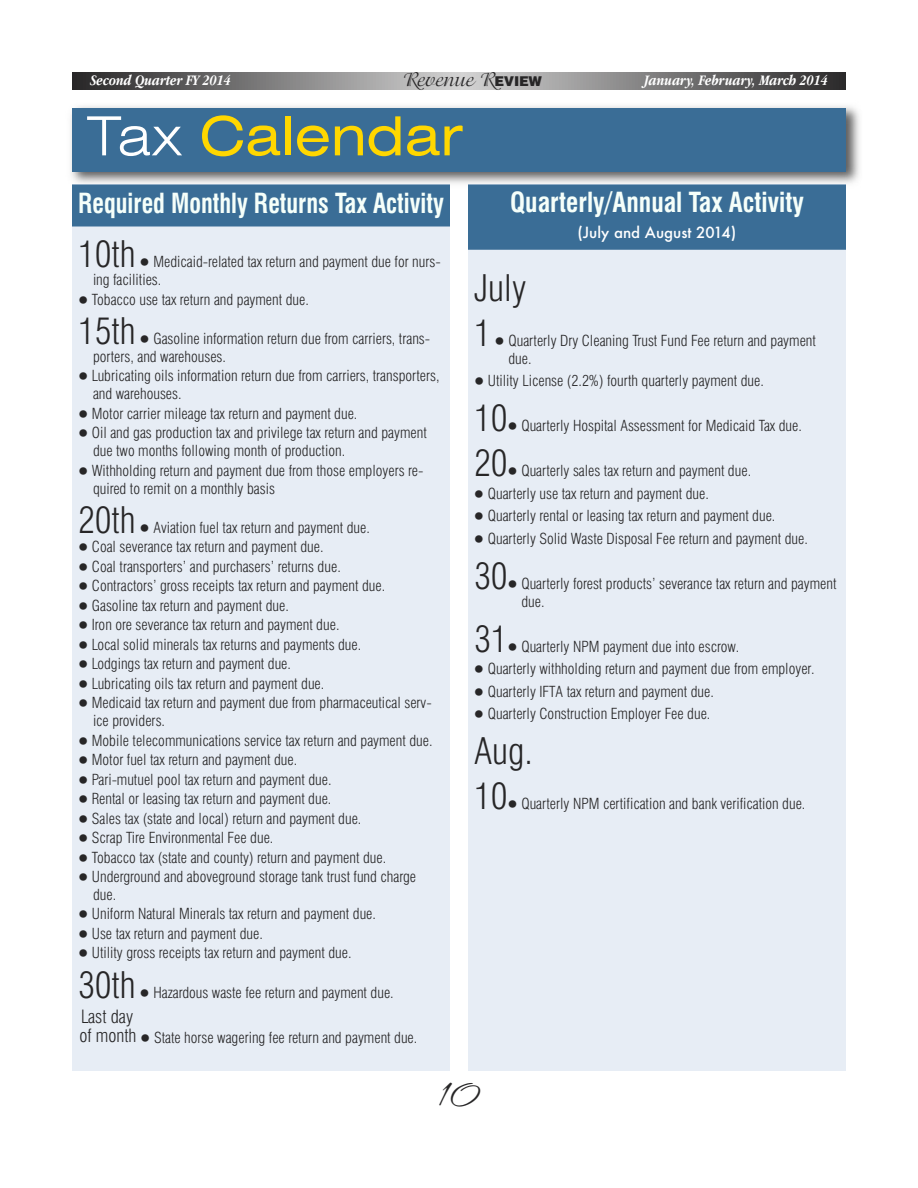
<style>
.page{position:relative;width:918px;height:1188px;background:#fff}
.page>*{position:absolute;margin:0;border:0;box-sizing:border-box;transform-origin:0 0}
.t1{font:expanded 54px "Swiss 721 BT";color:#ffd700}
.t2{font:300 condensed 36px/45px "Swiss 721 BT";color:#272627}
.t3{font:36px "Aquarelle";color:#272627}
.t4{font:700 condensed 27px "Swiss 721 BT";color:#f5fffa;scale:.9 1}
.t5{font:700 condensed 27px "Swiss 721 BT";color:#f5fffa;scale:.95 1}
.t6{font:21px "Isadora";color:#272627}
.t7{font:300 condensed 18px "Swiss 721 BT";color:#272627}
.t8{font:300 condensed 15px/18px "Swiss 721 BT";color:#272627}
.t9{font:italic 700 condensed 15px "Garamond IT Cby BT";color:#fff}
.t10{font:500 15px "Futura";color:#fff}
.s1{font-family:"Helvetica";font-weight:900;font-size:13.5px}
.s2{font-weight:300;color:#fff}
.s3{font-family:"Newspaper Pi BT";font-weight:400;font-stretch:normal}
.s4{font-size:18px}
</style>
<div class="page">
<svg style="left:72px;top:72px;width:774px;height:18px;background:#7e7d7d"></svg>
<img style="left:70px;top:106px;width:790px;height:78px">
<div style="left:72px;top:108px;width:774px;height:63px;background:#3a6d96"></div>
<div style="left:72px;top:184px;width:378px;height:887px;background:#e7edf5"></div>
<div style="left:72px;top:184px;width:378px;height:42px;background:#3a6d96"></div>
<div style="left:468px;top:184px;width:378px;height:887px;background:#e7edf5"></div>
<div style="left:468px;top:184px;width:378px;height:38px;background:#3a6d96"></div>
<div style="left:468px;top:220px;width:378px;height:30px;background:#3a6d96"></div>
<p class="t9" style="left:90px;top:74px;width:142px">Second Quarter FY 2014</p>
<h3 class="t6" style="left:403px;top:70px;width:140px">Revenue R<span class="s1">EVIEW</span></h3>
<p class="t9" style="left:644px;top:74px;width:185px">January, February, March 2014</p>
<h1 class="t1" style="left:87px;top:116px;width:377px"><span class="s2">Tax</span> Calendar</h1>
<h3 class="t4" style="left:78px;top:193px;width:408px">Required Monthly Returns Tax Activity</h3>
<h2 class="t2" style="left:78px;top:235px;width:59px">10th</h2>
<p class="t8" style="left:93px;top:254px;width:349px;text-indent:46px"><span class="s3">•</span> Medicaid-related tax return and payment due for nurs&shy;ing facilities.</p>
<p class="t8" style="left:78px;top:291px;width:232px"><span class="s3">•</span> Tobacco use tax return and payment due.</p>
<h2 class="t2" style="left:78px;top:311px;width:59px">15th</h2>
<p class="t8" style="left:93px;top:330px;width:339px;text-indent:46px"><span class="s3">•</span> Gasoline information return due from carriers, trans&shy;porters, and warehouses.</p>
<p class="t8" style="left:93px;top:368px;width:348px;text-indent:-15px"><span class="s3">•</span> Lubricating oils information return due from carriers, transporters, and warehouses.</p>
<p class="t8" style="left:78px;top:405px;width:281px"><span class="s3">•</span> Motor carrier mileage tax return and payment due.</p>
<p class="t8" style="left:93px;top:425px;width:335px;text-indent:-15px"><span class="s3">•</span> Oil and gas production tax and privilege tax return and payment due two months following month of production.</p>
<p class="t8" style="left:93px;top:462px;width:332px;text-indent:-15px"><span class="s3">•</span> Withholding return and payment due from those employers re&shy;quired to remit on a monthly basis</p>
<h2 class="t2" style="left:78px;top:500px;width:59px">20th</h2>
<p class="t8" style="left:139px;top:519px;width:232px"><span class="s3">•</span> Aviation fuel tax return and payment due.</p>
<p class="t8" style="left:78px;top:539px;width:247px"><span class="s3">•</span> Coal severance tax return and payment due.</p>
<p class="t8" style="left:78px;top:558px;width:264px"><span class="s3">•</span> Coal transporters’ and purchasers’ returns due.</p>
<p class="t8" style="left:78px;top:578px;width:309px"><span class="s3">•</span> Contractors’ gross receipts tax return and payment due.</p>
<p class="t8" style="left:78px;top:597px;width:212px"><span class="s3">•</span> Gasoline tax return and payment due.</p>
<p class="t8" style="left:78px;top:617px;width:263px"><span class="s3">•</span> Iron ore severance tax return and payment due.</p>
<p class="t8" style="left:78px;top:636px;width:285px"><span class="s3">•</span> Local solid minerals tax returns and payments due.</p>
<p class="t8" style="left:78px;top:656px;width:215px"><span class="s3">•</span> Lodgings tax return and payment due.</p>
<p class="t8" style="left:78px;top:675px;width:248px"><span class="s3">•</span> Lubricating oils tax return and payment due.</p>
<p class="t8" style="left:93px;top:695px;width:340px;text-indent:-15px"><span class="s3">•</span> Medicaid tax return and payment due from pharmaceutical serv&shy;ice providers.</p>
<p class="t8" style="left:78px;top:732px;width:356px"><span class="s3">•</span> Mobile telecommunications service tax return and payment due.</p>
<p class="t8" style="left:78px;top:752px;width:221px"><span class="s3">•</span> Motor fuel tax return and payment due.</p>
<p class="t8" style="left:78px;top:771px;width:255px"><span class="s3">•</span> Pari-mutuel pool tax return and payment due.</p>
<p class="t8" style="left:78px;top:791px;width:255px"><span class="s3">•</span> Rental or leasing tax return and payment due.</p>
<p class="t8" style="left:78px;top:810px;width:285px"><span class="s3">•</span> Sales tax (state and local) return and payment due.</p>
<p class="t8" style="left:78px;top:830px;width:197px"><span class="s3">•</span> Scrap Tire Environmental Fee due.</p>
<p class="t8" style="left:78px;top:849px;width:310px"><span class="s3">•</span> Tobacco tax (state and county) return and payment due.</p>
<p class="t8" style="left:93px;top:869px;width:325px;text-indent:-15px"><span class="s3">•</span> Underground and aboveground storage tank trust fund charge due.</p>
<p class="t8" style="left:78px;top:906px;width:300px"><span class="s3">•</span> Uniform Natural Minerals tax return and payment due.</p>
<p class="t8" style="left:78px;top:926px;width:186px"><span class="s3">•</span> Use tax return and payment due.</p>
<p class="t8" style="left:78px;top:945px;width:275px"><span class="s3">•</span> Utility gross receipts tax return and payment due.</p>
<h2 class="t2" style="left:78px;top:965px;width:59px">30th</h2>
<p class="t8" style="left:139px;top:984px;width:256px"><span class="s3">•</span> Hazardous waste fee return and payment due.</p>
<p class="t7" style="left:81px;top:1010px;width:54px">Last day</p>
<p class="t8" style="left:80px;top:1029px;width:339px"><span class="s4">of month</span> <span class="s3">•</span> State horse wagering fee return and payment due.</p>
<h3 class="t5" style="left:510px;top:192px;width:310px">Quarterly/Annual Tax Activity</h3>
<p class="t10" style="left:578px;top:224px;width:160px">(July and August 2014)</p>
<h2 class="t2" style="left:474px;top:268px;width:54px">July<br>1</h2>
<p class="t8" style="left:509px;top:333px;width:309px;text-indent:-14px"><span class="s3">•</span> Quarterly Dry Cleaning Trust Fund Fee return and payment due.</p>
<p class="t8" style="left:474px;top:373px;width:291px"><span class="s3">•</span> Utility License (2.2%) fourth quarterly payment due.</p>
<h2 class="t2" style="left:474px;top:399px;width:35px">10</h2>
<p class="t8" style="left:508px;top:418px;width:296px"><span class="s3">•</span> Quarterly Hospital Assessment for Medicaid Tax due.</p>
<h2 class="t2" style="left:474px;top:444px;width:35px">20</h2>
<p class="t8" style="left:508px;top:463px;width:245px"><span class="s3">•</span> Quarterly sales tax return and payment due.</p>
<p class="t8" style="left:474px;top:486px;width:236px"><span class="s3">•</span> Quarterly use tax return and payment due.</p>
<p class="t8" style="left:474px;top:508px;width:303px"><span class="s3">•</span> Quarterly rental or leasing tax return and payment due.</p>
<p class="t8" style="left:474px;top:531px;width:335px"><span class="s3">•</span> Quarterly Solid Waste Disposal Fee return and payment due.</p>
<h2 class="t2" style="left:474px;top:556px;width:35px">30</h2>
<p class="t8" style="left:521px;top:576px;width:317px;text-indent:-14px"><span class="s3">•</span> Quarterly forest products’ severance tax return and payment due.</p>
<h2 class="t2" style="left:474px;top:619px;width:35px">31</h2>
<p class="t8" style="left:508px;top:639px;width:233px"><span class="s3">•</span> Quarterly NPM payment due into escrow.</p>
<p class="t8" style="left:474px;top:661px;width:342px"><span class="s3">•</span> Quarterly withholding return and payment due from employer.</p>
<p class="t8" style="left:474px;top:684px;width:241px"><span class="s3">•</span> Quarterly IFTA tax return and payment due.</p>
<p class="t8" style="left:474px;top:706px;width:238px"><span class="s3">•</span> Quarterly Construction Employer Fee due.</p>
<h2 class="t2" style="left:474px;top:732px;width:60px">Aug.<br>10</h2>
<p class="t8" style="left:508px;top:796px;width:299px"><span class="s3">•</span> Quarterly NPM certification and bank verification due.</p>
<h2 class="t3" style="left:438px;top:1071px;width:44px">10</h2>
</div>
